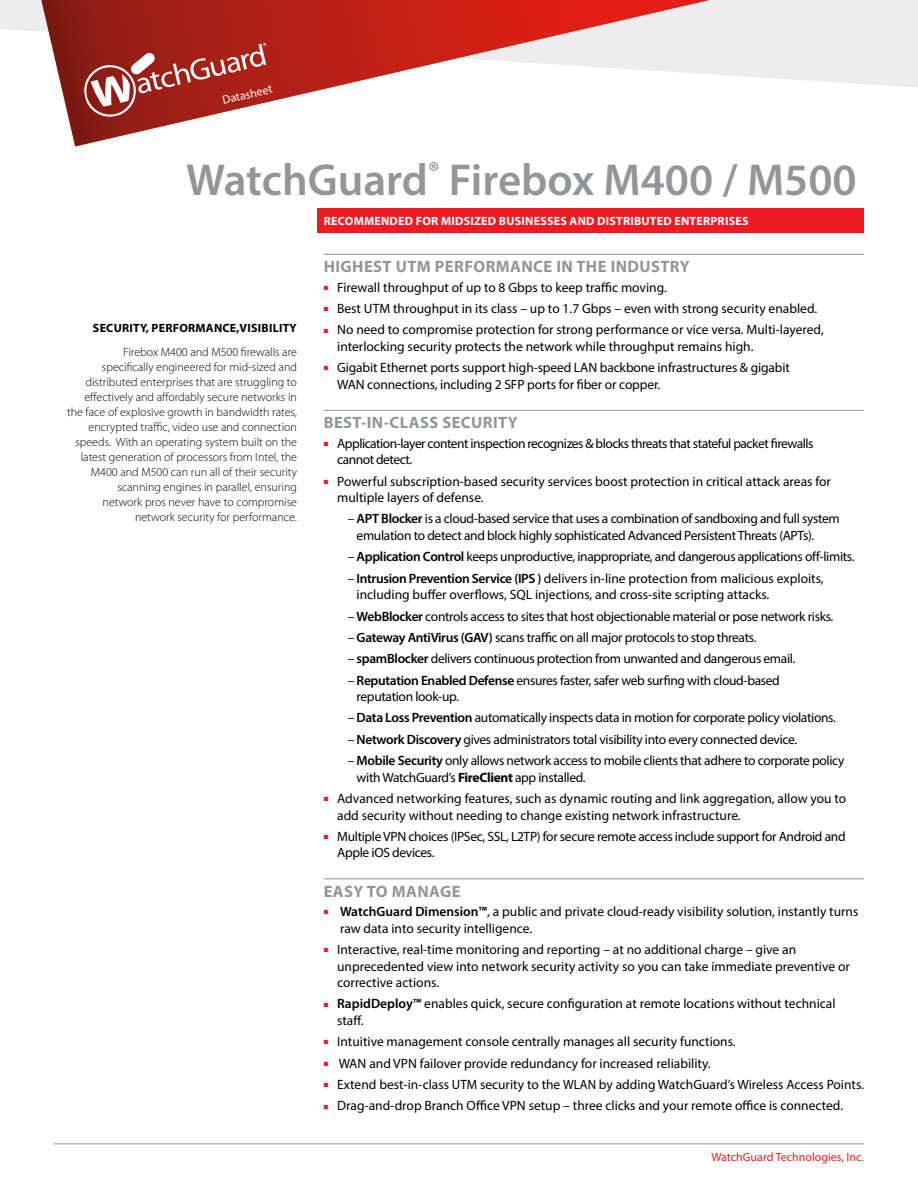
<style>
.page{position:relative;width:918px;height:1188px;background:#fff}
.page>*{position:absolute;margin:0;border:0;box-sizing:border-box;transform-origin:0 0}
._2011_ds_-_Title{font:600 45px "Myriad Pro";color:#939598}
._2011_ds_-_gray_subh{font:700 16.5px "Myriad Pro";letter-spacing:.025em;color:#939598}
._2011_ds_-_body_copy{font:13.5px/16.5px "Myriad Pro";letter-spacing:-.005em;color:#000}
._2011_ds_-_body_copy-2{font:13.5px/16.5px "Myriad Pro";letter-spacing:-.025em;color:#000}
._2011_ds_-_body_copy-3{font:13.5px/16.5px "Myriad Pro";letter-spacing:-.035em;color:#000}
.t1{font:300 12px/15px "Myriad Pro";color:#000;text-align:right}
._2011_ds_-_sidebar_c{font:700 12px "Myriad Pro";letter-spacing:.02em;color:#fff}
._2011_ds_-_sidebar_c-2{font:700 12px "Myriad Pro";letter-spacing:.02em;color:#000}
.t2{font:12px "Myriad Pro";color:#ed1c24}
.t3{font:12px "Myriad Pro";color:#fff}
.s1{color:#ed1d24}
.s2{font-weight:600}
.s3{font-weight:700}
</style>
<div class="page">
<svg style="left:0;top:0;width:918px;height:88px;fill:#ededee"></svg>
<svg style="left:38px;top:0;width:730px;height:146px"></svg>
<svg style="left:82px;top:43px;width:184px;height:76px;background:#b04942"></svg>
<hr style="left:54px;top:1144px;width:810px;height:1px;background:#939598">
<div style="left:317px;top:208px;width:547px;height:25px;background:#ed1c24"></div>
<hr style="left:324px;top:254px;width:540px;height:1px;background:#939598">
<hr style="left:324px;top:410px;width:540px;height:1px;background:#939598">
<hr style="left:324px;top:878px;width:540px;height:1px;background:#939598">
<p class="t3" style="left:221px;top:93px;width:52px;rotate:-13deg">Datasheet</p>
<p class="_2011_ds_-_Title" style="left:186px;top:151px;width:672px">WatchGuard<sup>®</sup> Firebox M400 / M500</p>
<p class="_2011_ds_-_sidebar_c" style="left:324px;top:213px;width:426px">RECOMMENDED FOR MIDSIZED BUSINESSES AND DISTRIBUTED ENTERPRISES</p>
<p class="_2011_ds_-_sidebar_c-2" style="left:93px;top:320px;width:205px">SECURITY, PERFORMANCE,VISIBILITY</p>
<p class="t1" style="left:67px;top:345px;width:231px">Firebox M400 and M500 firewalls are<br>specifically engineered for mid-sized and distributed enterprises that are struggling to effectively and affordably secure networks in the face of explosive growth in bandwidth rates, encrypted traffic, video use and connection speeds. With an operating system built on the latest generation of processors from Intel, the M400 and M500 can run all of their security scanning engines in parallel, ensuring<br>network pros never have to compromise network security for performance.</p>
<p class="_2011_ds_-_gray_subh" style="left:324px;top:256px;width:368px">HIGHEST UTM PERFORMANCE IN THE INDUSTRY</p>
<p class="_2011_ds_-_body_copy" style="left:324px;top:279px;width:345px"><span class="s1">■</span> Firewall throughput of up to 8 Gbps to keep traffic moving.</p>
<p class="_2011_ds_-_body_copy" style="left:324px;top:300px;width:495px"><span class="s1">■</span> Best UTM throughput in its class – up to 1.7 Gbps – even with strong security enabled.</p>
<p class="_2011_ds_-_body_copy" style="left:337px;top:322px;width:488px;text-indent:-14px"><span class="s1">■</span> No need to compromise protection for strong performance or vice versa. Multi-layered, interlocking security protects the network while throughput remains high.</p>
<p class="_2011_ds_-_body_copy" style="left:337px;top:359px;width:454px;text-indent:-14px"><span class="s1">■</span> Gigabit Ethernet ports support high-speed LAN backbone infrastructures &amp; gigabit<br>WAN connections, including 2 SFP ports for fiber or copper.</p>
<p class="_2011_ds_-_gray_subh" style="left:324px;top:412px;width:196px">BEST-IN-CLASS SECURITY</p>
<p class="_2011_ds_-_body_copy-3" style="left:337px;top:435px;width:478px;text-indent:-14px"><span class="s1">■</span> Application-layer content inspection recognizes &amp; blocks threats that stateful packet firewalls cannot detect.</p>
<p class="_2011_ds_-_body_copy" style="left:337px;top:473px;width:495px;text-indent:-14px"><span class="s1">■</span> Powerful subscription-based security services boost protection in critical attack areas for multiple layers of defense.</p>
<p class="_2011_ds_-_body_copy-2" style="left:357px;top:510px;width:485px;text-indent:-9px">– <span class="s2">APT Blocker</span> is a cloud-based service that uses a combination of sandboxing and full system emulation to detect and block highly sophisticated Advanced Persistent Threats (APTs).</p>
<p class="_2011_ds_-_body_copy-2" style="left:348px;top:548px;width:508px">– <span class="s2">Application Control</span> keeps unproductive, inappropriate, and dangerous applications off-limits.</p>
<p class="_2011_ds_-_body_copy" style="left:357px;top:570px;width:469px;text-indent:-9px">– <span class="s2">Intrusion Prevention Service (IPS )</span> delivers in-line protection from malicious exploits, including buffer overflows, SQL injections, and cross-site scripting attacks.</p>
<p class="_2011_ds_-_body_copy-2" style="left:348px;top:608px;width:487px">– <span class="s2">WebBlocker</span> controls access to sites that host objectionable material or pose network risks.</p>
<p class="_2011_ds_-_body_copy-2" style="left:348px;top:629px;width:410px">– <span class="s2">Gateway AntiVirus (GAV)</span> scans traffic on all major protocols to stop threats.</p>
<p class="_2011_ds_-_body_copy-2" style="left:348px;top:650px;width:449px">– <span class="s2">spamBlocker</span> delivers continuous protection from unwanted and dangerous email.</p>
<p class="_2011_ds_-_body_copy-2" style="left:357px;top:672px;width:425px;text-indent:-9px">– <span class="s2">Reputation Enabled Defense</span> ensures faster, safer web surfing with cloud-based reputation look-up.</p>
<p class="_2011_ds_-_body_copy-2" style="left:348px;top:709px;width:490px">– <span class="s2">Data Loss Prevention</span> automatically inspects data in motion for corporate policy violations.</p>
<p class="_2011_ds_-_body_copy-2" style="left:348px;top:731px;width:451px">– <span class="s2">Network Discovery</span> gives administrators total visibility into every connected device.</p>
<p class="_2011_ds_-_body_copy-2" style="left:357px;top:752px;width:489px;text-indent:-9px">– <span class="s2">Mobile Security</span> only allows network access to mobile clients that adhere to corporate policy with WatchGuard’s <span class="s3">FireClient</span> app installed.</p>
<p class="_2011_ds_-_body_copy" style="left:337px;top:790px;width:511px;text-indent:-14px"><span class="s1">■</span> Advanced networking features, such as dynamic routing and link aggregation, allow you to add security without needing to change existing network infrastructure.</p>
<p class="_2011_ds_-_body_copy-2" style="left:337px;top:828px;width:510px;text-indent:-14px"><span class="s1">■</span> Multiple VPN choices (IPSec, SSL, L2TP) for secure remote access include support for Android and<br>Apple iOS devices.</p>
<p class="_2011_ds_-_gray_subh" style="left:324px;top:880px;width:138px">EASY TO MANAGE</p>
<p class="_2011_ds_-_body_copy" style="left:340px;top:903px;width:520px;text-indent:-16px"><span class="s1">■</span> <span class="s2">WatchGuard Dimension™</span>, a public and private cloud-ready visibility solution, instantly turns raw data into security intelligence.</p>
<p class="_2011_ds_-_body_copy" style="left:337px;top:941px;width:514px;text-indent:-14px"><span class="s1">■</span> Interactive, real-time monitoring and reporting – at no additional charge – give an unprecedented view into network security activity so you can take immediate preventive or corrective actions.</p>
<p class="_2011_ds_-_body_copy" style="left:337px;top:995px;width:500px;text-indent:-14px"><span class="s1">■</span> <span class="s2">RapidDeploy™</span> enables quick, secure configuration at remote locations without technical staff.</p>
<p class="_2011_ds_-_body_copy" style="left:324px;top:1033px;width:414px"><span class="s1">■</span> Intuitive management console centrally manages all security functions.</p>
<p class="_2011_ds_-_body_copy" style="left:324px;top:1055px;width:389px"><span class="s1">■</span> WAN and VPN failover provide redundancy for increased reliability.</p>
<p class="_2011_ds_-_body_copy" style="left:324px;top:1076px;width:542px"><span class="s1">■</span> Extend best-in-class UTM security to the WLAN by adding WatchGuard’s Wireless Access Points.</p>
<p class="_2011_ds_-_body_copy" style="left:324px;top:1097px;width:521px"><span class="s1">■</span> Drag-and-drop Branch Office VPN setup – three clicks and your remote office is connected.</p>
<p class="t2" style="left:711px;top:1150px;width:154px">WatchGuard Technologies, Inc.</p>
</div>
